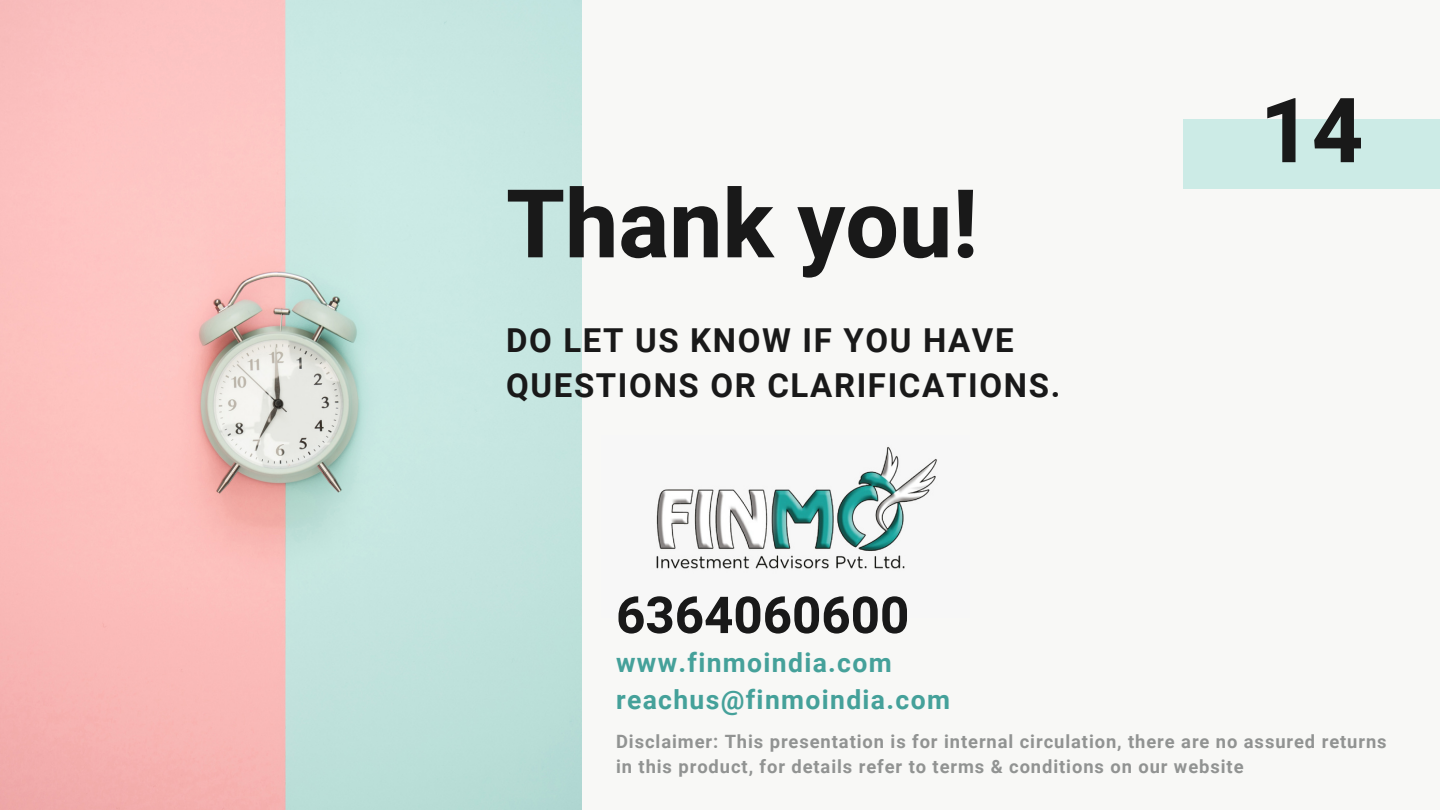
<style>
.page{position:relative;width:1440px;height:810px;background:#f8f8f6}
.page>*{position:absolute;margin:0;border:0;box-sizing:border-box;transform-origin:0 0}
.t1{font:700 95px "Heebo";color:#191919}
.t2{font:700 90px "Heebo";color:#191919}
.t3{font:700 51px "Heebo";color:#191919}
.t4{font:700 33px/45px "Roboto";letter-spacing:.05em;color:#191919}
.t5{font:700 26.5px "Roboto";letter-spacing:.05em;color:#45a19a}
.t6{font:700 18.4px/25.2px "Roboto";letter-spacing:.05em;color:#919392}
</style>
<div class="page">
<div style="left:1183px;top:119px;width:257px;height:70px;background:#ccebe6"></div>
<img style="left:0;top:0;width:582px;height:810px">
<img style="left:656px;top:447px;width:281px;height:122px">
<p class="t1" style="left:506px;top:158px;width:474px">Thank you!</p>
<p class="t4" style="left:506px;top:318px;width:556px">DO LET US KNOW IF YOU HAVE<br>QUESTIONS OR CLARIFICATIONS.</p>
<p class="t2" style="left:1260px;top:68px;width:105px">14</p>
<p class="t3" style="left:616px;top:580px;width:295px">6364060600</p>
<p class="t5" style="left:616px;top:648px;width:277px">www.finmoindia.com</p>
<p class="t5" style="left:616px;top:685px;width:335px">reachus@finmoindia.com</p>
<p class="t6" style="left:616px;top:729px;width:772px">Disclaimer: This presentation is for internal circulation, there are no assured returns in this product, for details refer to terms &amp; conditions on our website</p>
</div>
